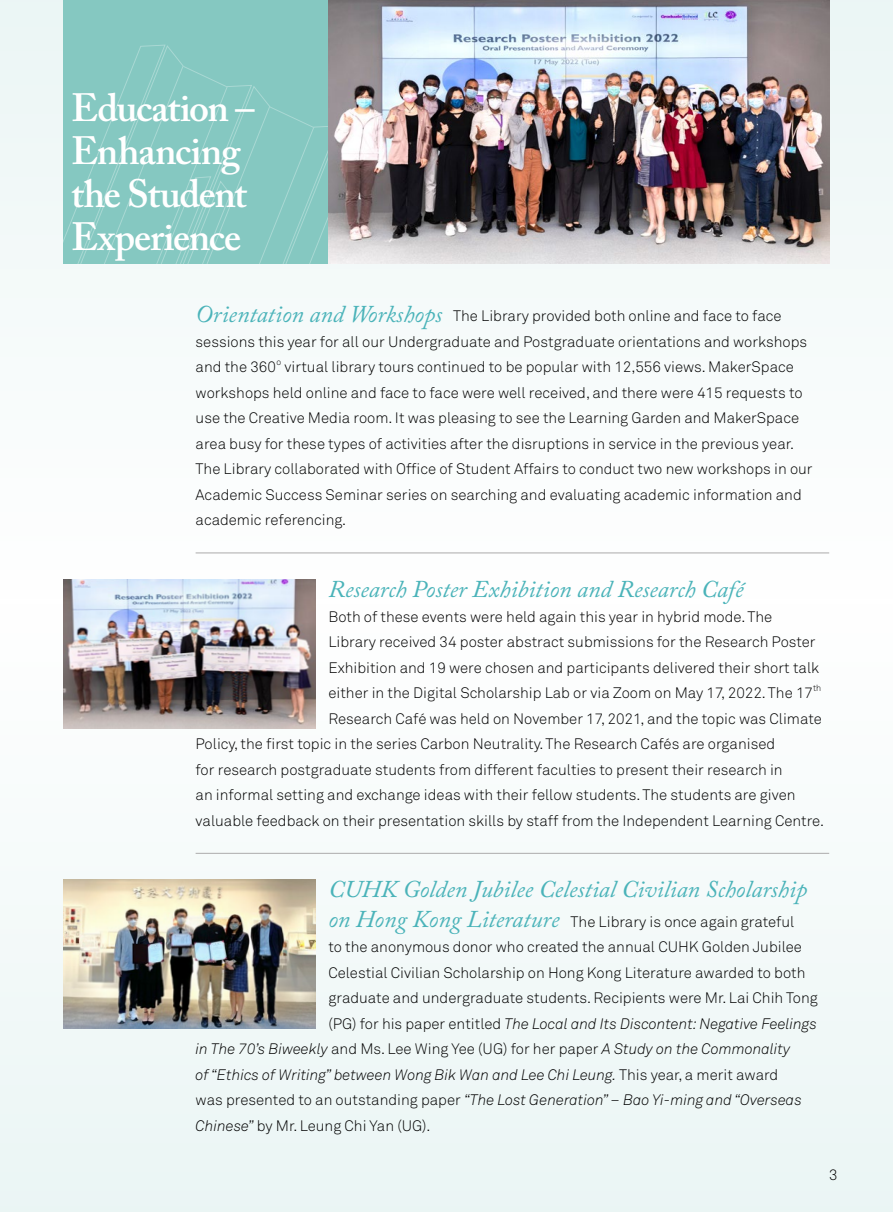
<style>
.page{position:relative;width:893px;height:1212px;background:#f6fbfa}
.page>*{position:absolute;margin:0;border:0;box-sizing:border-box;transform-origin:0 0}
.t1{font:600 39.15px/43px "Adobe Caslon Pro";letter-spacing:-.03em;color:#fff}
.t2{font:italic 24px "Adobe Caslon Pro";color:#4ab3b9}
.t3{font:300 15px/25.5px "Akkurat";color:#000}
.t4{font:italic 300 15px "Akkurat";color:#000}
.t5{font:300 8.7px "Akkurat";color:#000}
.s1{font-family:"Adobe Caslon Pro";font-weight:400;font-style:italic;font-size:24px;color:#4ab3b9}
.s2{font-style:normal}
.s3{font-style:italic}
</style>
<div class="page">
<hr style="left:196px;top:552px;width:633px;height:1px;background:#b4b4b4">
<hr style="left:196px;top:853px;width:633px;height:1px;background:#b4b4b4">
<img style="left:328px;top:0;width:501px;height:264px">
<img style="left:64px;top:579px;width:252px;height:149px">
<img style="left:64px;top:879px;width:252px;height:150px">
<div style="left:64px;top:0;width:264px;height:264px;background:#85c8c1"></div>
<svg style="left:64px;top:45px;width:264px;height:219px"></svg>
<svg style="left:183px;top:66px;width:131px;height:62px"></svg>
<h1 class="t1" style="left:71px;top:86px;width:185px">Education –<br>Enhancing the Student<br>Experience</h1>
<p class="t3" style="left:196px;top:304px;width:613px"><span class="s1">Orientation and Workshops</span> The Library provided both online and face to face sessions this year for all our Undergraduate and Postgraduate orientations and workshops and the 360</p>
<p class="t5" style="left:277px;top:357px;width:6px">o</p>
<p class="t3" style="left:196px;top:355px;width:619px;text-indent:89px">virtual library tours continued to be popular with 12,556 views. MakerSpace workshops held online and face to face were well received, and there were 415 requests to use the Creative Media room. It was pleasing to see the Learning Garden and MakerSpace area busy for these types of activities after the disruptions in service in the previous year.<br>The Library collaborated with Office of Student Affairs to conduct two new workshops in our Academic Success Seminar series on searching and evaluating academic information and academic referencing.</p>
<h2 class="t2" style="left:328px;top:575px;width:416px">Research Poster Exhibition and Research Café</h2>
<p class="t3" style="left:328px;top:604px;width:492px">Both of these events were held again this year in hybrid mode. The Library received 34 poster abstract submissions for the Research Poster Exhibition and 19 were chosen and participants delivered their short talk either in the Digital Scholarship Lab or via Zoom on May 17, 2022. The 17</p>
<p class="t5" style="left:813px;top:683px;width:10px">th</p>
<p class="t3" style="left:196px;top:706px;width:630px;text-indent:133px">Research Café was held on November 17, 2021, and the topic was Climate Policy, the first topic in the series Carbon Neutrality. The Research Cafés are organised<br>for research postgraduate students from different faculties to present their research in<br>an informal setting and exchange ideas with their fellow students. The students are given valuable feedback on their presentation skills by staff from the Independent Learning Centre.</p>
<h2 class="t2" style="left:328px;top:875px;width:480px">CUHK Golden Jubilee Celestial Civilian Scholarship</h2>
<p class="t3" style="left:328px;top:909px;width:467px"><span class="s1">on Hong Kong Literature</span> The Library is once again grateful</p>
<p class="t3" style="left:328px;top:934px;width:475px">to the anonymous donor who created the annual CUHK Golden Jubilee</p>
<p class="t3" style="left:328px;top:960px;width:478px">Celestial Civilian Scholarship on Hong Kong Literature awarded to both</p>
<p class="t3" style="left:328px;top:985px;width:491px">graduate and undergraduate students. Recipients were Mr. Lai Chih Tong</p>
<p class="t4" style="left:328px;top:1014px;width:490px"><span class="s2">(PG) for his paper entitled</span> The Local and Its Discontent: Negative Feelings</p>
<p class="t4" style="left:196px;top:1040px;width:596px">in The 70’s Biweekly <span class="s2">and Ms. Lee Wing Yee (UG) for her paper</span> A Study on the Commonality</p>
<p class="t4" style="left:196px;top:1065px;width:584px">of “Ethics of Writing” between Wong Bik Wan and Lee Chi Leung. <span class="s2">This year, a merit award</span></p>
<p class="t4" style="left:196px;top:1091px;width:608px"><span class="s2">was presented to an outstanding paper</span> “The Lost Generation” – Bao Yi-ming and “Overseas</p>
<p class="t3" style="left:196px;top:1113px;width:236px"><span class="s3">Chinese”</span> by Mr. Leung Chi Yan (UG).</p>
<p class="t3" style="left:829px;top:1162px;width:10px">3</p>
</div>
